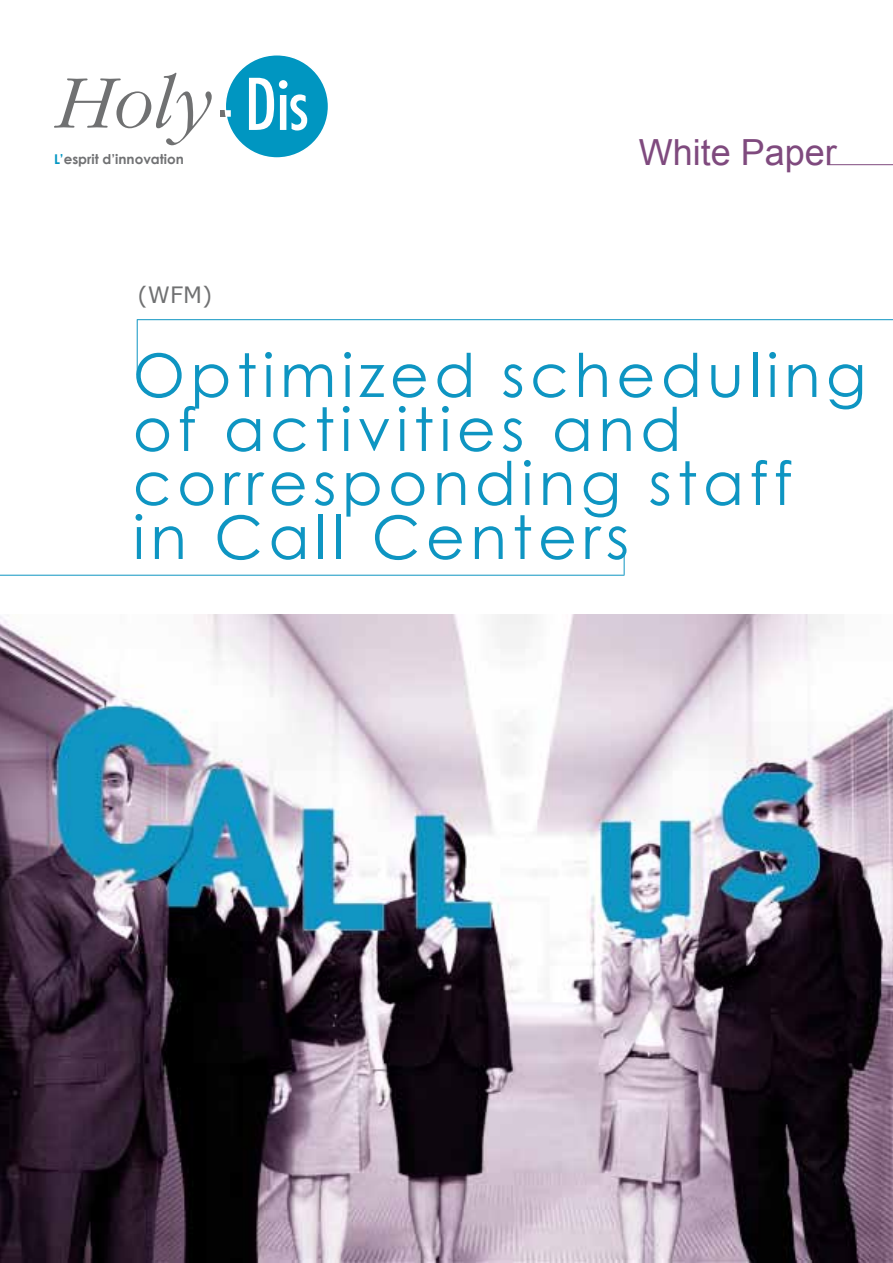
<style>
.page{position:relative;width:893px;height:1263px;background:#fff}
.page>*{position:absolute;margin:0;border:0;box-sizing:border-box;transform-origin:0 0}
.t1{font:60px/54px "Century Gothic";letter-spacing:.09em;color:#0e95c2}
.t2{font:36px "Arial";color:#7f4a7e}
.t3{font:22.5px "Verdana";color:#707172}
.t4{font:700 13.5px "Century Gothic";color:#717274}
.s1{color:#0396c2}
</style>
<div class="page">
<hr style="left:137px;top:319px;width:756px;height:1px;background:#0e95c2">
<hr style="left:0;top:575px;width:624px;height:1px;background:#0e95c2">
<hr style="left:137px;top:319px;width:1px;height:56px;background:#0e95c2">
<svg style="left:624px;top:549px;width:1px;height:26px"></svg>
<hr style="left:827px;top:164px;width:66px;height:1px;background:#7f4a7e">
<img style="left:0;top:614px;width:893px;height:649px">
<div style="left:220px;top:110px;width:13px;height:7px;background:#707172"></div>
<div style="left:225px;top:55px;width:103px;height:103px;background:#0096c1;border-radius:50%"></div>
<div style="left:225px;top:54px;width:104px;height:105px;border:2px solid #fff;border-radius:50%"></div>
<svg style="left:54px;top:73px;width:158px;height:72px"></svg>
<svg style="left:225px;top:110px;width:6px;height:7px"></svg>
<svg style="left:249px;top:78px;width:58px;height:52px"></svg>
<p class="t4" style="left:54px;top:149px;width:131px"><span class="s1">L’</span>esprit d’innovation</p>
<p class="t3" style="left:138px;top:281px;width:76px">(WFM)</p>
<p class="t2" style="left:639px;top:129px;width:200px">White Paper</p>
<p class="t1" style="left:133px;top:347px;width:735px">Optimized scheduling of activities and corresponding staff<br>in Call Centers</p>
</div>
